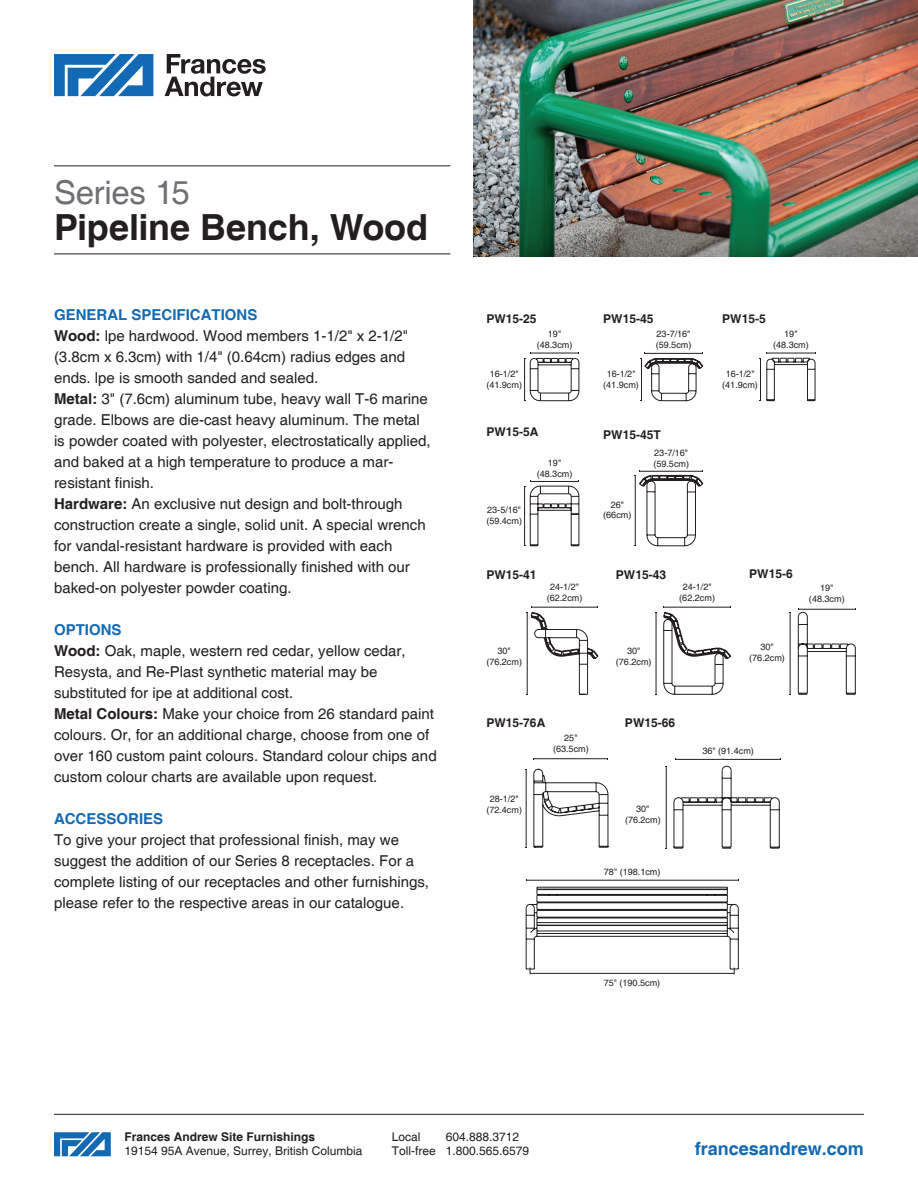
<style>
.page{position:relative;width:918px;height:1188px;background:#fff}
.page>*{position:absolute;margin:0;border:0;box-sizing:border-box;transform-origin:0 0}
.Product_Name{font:700 36px "Helvetica";letter-spacing:-.005em;color:#231f20}
.Series{font:33px "Helvetica";letter-spacing:-.01em;color:#6f7073}
.t1{font:700 18px "Helvetica";color:#126ab3}
.t2{font:15px/21px "Helvetica";color:#231f20}
.Section_Title{font:700 15px "Helvetica";color:#126ab3}
.t3{font:700 12.15px "Helvetica";color:#231f20}
.t4{font:12px "Helvetica";color:#231f20}
.t5{font:700 12px "Helvetica";color:#231f20}
.t6{font:9px/10.8px "Helvetica";color:#231f20;text-align:center}
.s1{font-weight:700}
</style>
<div class="page">
<svg style="left:524px;top:352px;width:56px;height:49px"></svg>
<svg style="left:526px;top:606px;width:73px;height:89px"></svg>
<svg style="left:634px;top:470px;width:70px;height:76px"></svg>
<svg style="left:798px;top:608px;width:58px;height:87px"></svg>
<hr style="left:790px;top:612px;width:1px;height:82px;background:#231f20">
<hr style="left:656px;top:612px;width:1px;height:82px;background:#231f20">
<svg style="left:673px;top:766px;width:107px;height:83px"></svg>
<hr style="left:676px;top:759px;width:105px;height:1px;background:#231f20">
<hr style="left:534px;top:758px;width:74px;height:1px;background:#231f20">
<hr style="left:666px;top:766px;width:1px;height:82px;background:#231f20">
<hr style="left:526px;top:770px;width:1px;height:77px;background:#231f20">
<svg style="left:533px;top:769px;width:75px;height:79px"></svg>
<hr style="left:526px;top:880px;width:212px;height:1px;background:#231f20">
<svg style="left:526px;top:887px;width:213px;height:87px"></svg>
<hr style="left:530px;top:973px;width:204px;height:1px;background:#231f20">
<svg style="left:524px;top:481px;width:56px;height:66px"></svg>
<svg style="left:663px;top:606px;width:68px;height:89px"></svg>
<svg style="left:641px;top:353px;width:63px;height:48px"></svg>
<svg style="left:760px;top:352px;width:56px;height:49px"></svg>
<hr style="left:54px;top:165px;width:396px;height:1px;background:#231f20">
<hr style="left:54px;top:254px;width:396px;height:1px;background:#231f20">
<svg style="left:54px;top:54px;width:99px;height:42px"></svg>
<svg style="left:165px;top:54px;width:101px;height:42px"></svg>
<hr style="left:54px;top:1114px;width:810px;height:1px;background:#231f20">
<img style="left:473px;top:0;width:445px;height:256px">
<svg style="left:54px;top:1132px;width:57px;height:24px"></svg>
<p class="Series" style="left:54px;top:173px;width:137px">Series 15</p>
<p class="Product_Name" style="left:54px;top:205px;width:376px">Pipeline Bench, Wood</p>
<p class="Section_Title" style="left:54px;top:305px;width:205px">GENERAL SPECIFICATIONS</p>
<p class="t2" style="left:54px;top:326px;width:356px"><span class="s1">Wood:</span> lpe hardwood. Wood members 1-1/2" x 2-1/2" (3.8cm x 6.3cm) with 1/4" (0.64cm) radius edges and ends. lpe is smooth sanded and sealed.</p>
<p class="t2" style="left:54px;top:389px;width:378px"><span class="s1">Metal:</span> 3" (7.6cm) aluminum tube, heavy wall T-6 marine grade. Elbows are die-cast heavy aluminum. The metal is powder coated with polyester, electrostatically applied, and baked at a high temperature to produce a mar&shy;resistant finish.</p>
<p class="t2" style="left:54px;top:494px;width:373px"><span class="s1">Hardware:</span> An exclusive nut design and bolt-through construction create a single, solid unit. A special wrench for vandal-resistant hardware is provided with each bench. All hardware is professionally finished with our baked-on polyester powder coating.</p>
<p class="Section_Title" style="left:54px;top:620px;width:69px">OPTIONS</p>
<p class="t2" style="left:54px;top:641px;width:353px"><span class="s1">Wood:</span> Oak, maple, western red cedar, yellow cedar,<br>Resysta, and Re-Plast synthetic material may be substituted for ipe at additional cost.</p>
<p class="t2" style="left:54px;top:704px;width:384px"><span class="s1">Metal Colours:</span> Make your choice from 26 standard paint colours. Or, for an additional charge, choose from one of over 160 custom paint colours. Standard colour chips and custom colour charts are available upon request.</p>
<p class="Section_Title" style="left:54px;top:809px;width:111px">ACCESSORIES</p>
<p class="t2" style="left:54px;top:830px;width:377px">To give your project that professional finish, may we suggest the addition of our Series 8 receptacles. For a complete listing of our receptacles and other furnishings, please refer to the respective areas in our catalogue.</p>
<p class="t3" style="left:486px;top:311px;width:52px">PW15-25</p>
<p class="t3" style="left:603px;top:311px;width:52px">PW15-45</p>
<p class="t3" style="left:722px;top:311px;width:45px">PW15-5</p>
<p class="t6" style="left:486px;top:368px;width:37px">16-1/2" (41.9cm)</p>
<p class="t6" style="left:537px;top:329px;width:37px">19" (48.3cm)</p>
<p class="t6" style="left:656px;top:329px;width:37px;text-align:left">23-7/16" (59.5cm)</p>
<p class="t6" style="left:603px;top:368px;width:37px">16-1/2" (41.9cm)</p>
<p class="t6" style="left:722px;top:368px;width:37px">16-1/2" (41.9cm)</p>
<p class="t6" style="left:773px;top:329px;width:37px">19" (48.3cm)</p>
<p class="t3" style="left:486px;top:424px;width:54px">PW15-5A</p>
<p class="t3" style="left:603px;top:427px;width:59px">PW15-45T</p>
<p class="t6" style="left:537px;top:458px;width:37px">19" (48.3cm)</p>
<p class="t6" style="left:486px;top:505px;width:37px;text-align:left">23-5/16" (59.4cm)</p>
<p class="t6" style="left:603px;top:499px;width:30px">26" (66cm)</p>
<p class="t6" style="left:653px;top:448px;width:37px;text-align:left">23-7/16" (59.5cm)</p>
<p class="t3" style="left:486px;top:567px;width:52px">PW15-41</p>
<p class="t3" style="left:616px;top:567px;width:52px">PW15-43</p>
<p class="t3" style="left:749px;top:566px;width:45px">PW15-6</p>
<p class="t6" style="left:547px;top:582px;width:37px">24-1/2" (62.2cm)</p>
<p class="t6" style="left:679px;top:582px;width:37px">24-1/2" (62.2cm)</p>
<p class="t6" style="left:486px;top:646px;width:37px">30" (76.2cm)</p>
<p class="t6" style="left:749px;top:642px;width:37px">30" (76.2cm)</p>
<p class="t6" style="left:616px;top:646px;width:37px">30" (76.2cm)</p>
<p class="t6" style="left:809px;top:583px;width:37px">19" (48.3cm)</p>
<p class="t3" style="left:486px;top:715px;width:61px">PW15-76A</p>
<p class="t3" style="left:625px;top:715px;width:52px">PW15-66</p>
<p class="t6" style="left:486px;top:794px;width:37px">28-1/2" (72.4cm)</p>
<p class="t6" style="left:553px;top:733px;width:37px">25" (63.5cm)</p>
<p class="t6" style="left:625px;top:804px;width:37px">30" (76.2cm)</p>
<p class="t6" style="left:604px;top:867px;width:58px">78" (198.1cm)</p>
<p class="t6" style="left:702px;top:746px;width:53px">36" (91.4cm)</p>
<p class="t6" style="left:604px;top:978px;width:58px">75" (190.5cm)</p>
<p class="t5" style="left:124px;top:1129px;width:192px">Frances Andrew Site Furnishings</p>
<p class="t4" style="left:124px;top:1144px;width:240px">19154 95A Avenue, Surrey, British Columbia</p>
<p class="t1" style="left:695px;top:1138px;width:171px">francesandrew.com</p>
<p class="t4" style="left:392px;top:1130px;width:30px">Local</p>
<p class="t4" style="left:446px;top:1130px;width:75px">604.888.3712</p>
<p class="t4" style="left:392px;top:1144px;width:139px">Toll-free 1.800.565.6579</p>
</div>
